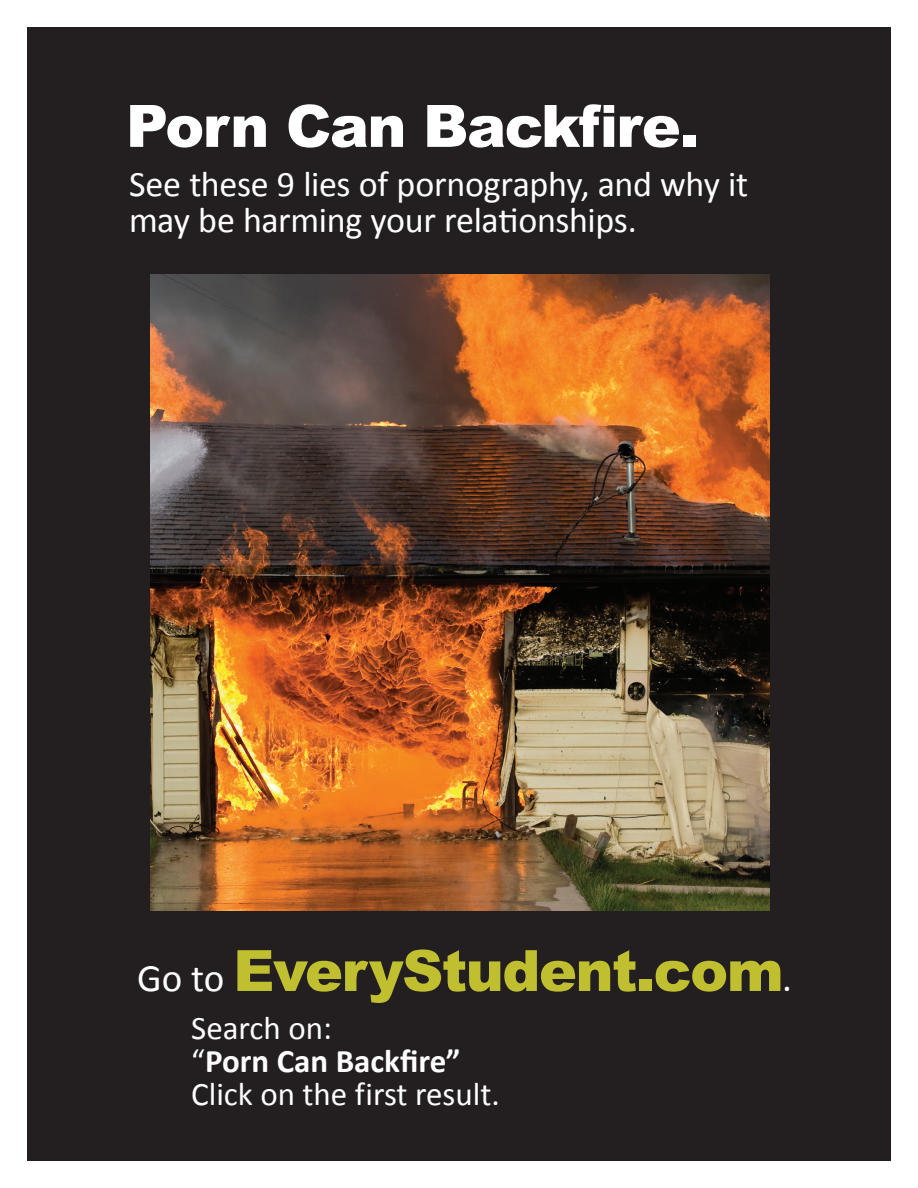
<style>
.page{position:relative;width:918px;height:1188px;background:#fff}
.page>*{position:absolute;margin:0;border:0;box-sizing:border-box;transform-origin:0 0}
.t1{font:900 58.5px "Arial";letter-spacing:-.025em;color:#fff}
.t2{font:900 57px "Arial";letter-spacing:-.025em;color:#bfbf30}
.t3{font:36px/36px "Calibri";letter-spacing:-.01em;color:#fff}
.t4{font:33px/33px "Calibri";color:#fff}
.s1{font-family:"Calibri";font-weight:400;font-size:39px;color:#fff}
.s2{font-weight:700}
</style>
<div class="page">
<div style="left:27px;top:27px;width:864px;height:1134px;background:#231f20"></div>
<img style="left:150px;top:274px;width:620px;height:636px">
<h1 class="t1" style="left:126px;top:93px;width:574px">Porn Can Backfire.</h1>
<p class="t3" style="left:129px;top:165px;width:621px">See these 9 lies of pornography, and why it may be harming your relationships.</p>
<h2 class="t2" style="left:137px;top:939px;width:656px"><span class="s1">Go to</span> EveryStudent.com<span class="s1">.</span></h2>
<p class="t4" style="left:191px;top:1010px;width:310px">Search on:<br>“<span class="s2">Porn Can Backfire”<br></span>Click on the first result.</p>
</div>
